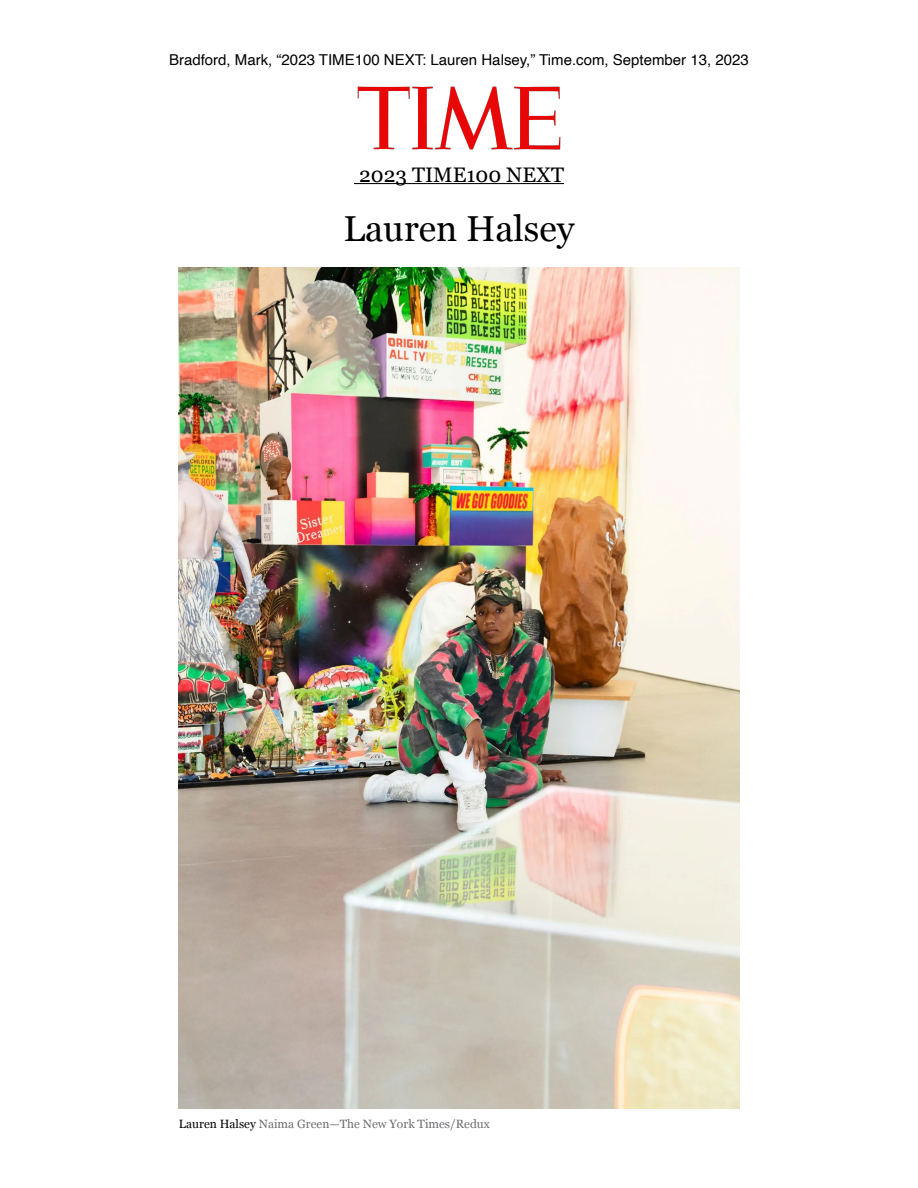
<style>
.page{position:relative;width:918px;height:1188px;background:#fff}
.page>*{position:absolute;margin:0;border:0;box-sizing:border-box;transform-origin:0 0}
.t1{font:36px "Georgia";color:#000}
.t2{font:21px "Georgia";color:#000}
.t3{font:15px "Helvetica";color:#000}
.t4{font:12px "Georgia";color:#6d6e71}
.s1{color:#000}
</style>
<div class="page">
<img style="left:357px;top:86px;width:204px;height:63px">
<hr style="left:354px;top:183px;width:210px;height:1px;background:#000">
<img style="left:179px;top:268px;width:560px;height:840px">
<p class="t3" style="left:169px;top:48px;width:581px">Bradford, Mark, “2023 TIME100 NEXT: Lauren Halsey,” Time.com, September 13, 2023</p>
<h2 class="t2" style="left:359px;top:159px;width:207px">2023 TIME100 NEXT</h2>
<h1 class="t1" style="left:343px;top:202px;width:233px">Lauren Halsey</h1>
<p class="t4" style="left:179px;top:1115px;width:312px"><span class="s1">Lauren Halsey</span> Naima Green—The New York Times/Redux</p>
</div>
